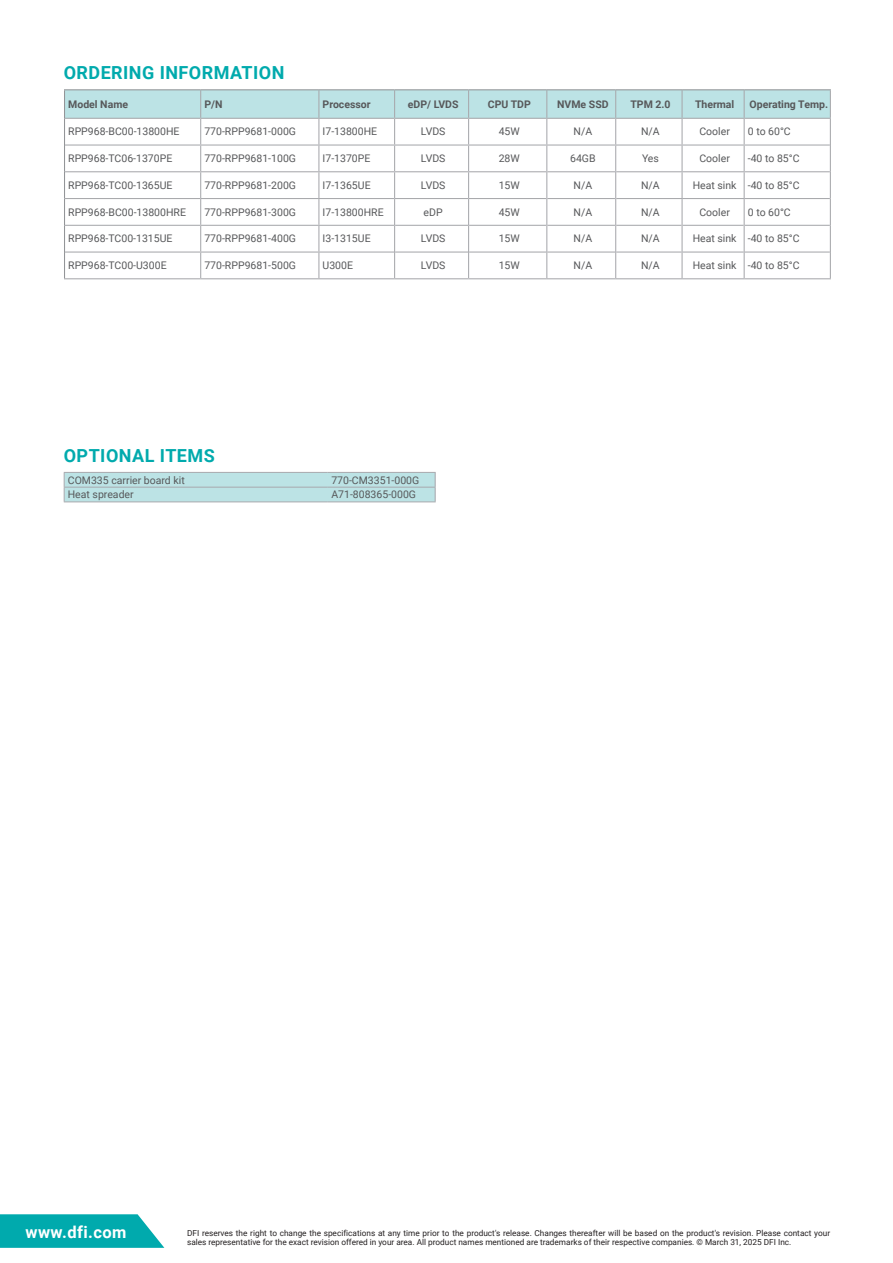
<style>
.page{position:relative;width:893px;height:1263px;background:#fff}
.page>*{position:absolute;margin:0;border:0;box-sizing:border-box;transform-origin:0 0}
.t1{font:700 18px "Roboto";letter-spacing:.025em;color:#00aaad}
.t2{font:700 16.5px "Roboto";letter-spacing:.025em;color:#fff}
.Packing_List__Optional_List{font:10.5px "Roboto";color:#57585a}
.Packing_List__Optional_List-2{font:700 10.5px "Roboto";color:#57585a}
.t3{font:8.25px/9px "Roboto";color:#231f20}
</style>
<div class="page">
<svg style="left:0;top:1214px;width:164px;height:34px;background:#17b1b4"></svg>
<hr style="left:64px;top:278px;width:137px;height:1px;background:#a8a9ad">
<hr style="left:201px;top:278px;width:118px;height:1px;background:#a8a9ad">
<hr style="left:319px;top:278px;width:76px;height:1px;background:#a8a9ad">
<hr style="left:469px;top:278px;width:78px;height:1px;background:#a8a9ad">
<hr style="left:682px;top:278px;width:62px;height:1px;background:#a8a9ad">
<hr style="left:395px;top:278px;width:74px;height:1px;background:#a8a9ad">
<hr style="left:547px;top:278px;width:69px;height:1px;background:#a8a9ad">
<hr style="left:616px;top:278px;width:66px;height:1px;background:#a8a9ad">
<hr style="left:744px;top:278px;width:87px;height:1px;background:#a8a9ad">
<hr style="left:64px;top:89px;width:137px;height:1px;background:#939598">
<hr style="left:201px;top:89px;width:118px;height:1px;background:#939598">
<hr style="left:319px;top:89px;width:76px;height:1px;background:#939598">
<hr style="left:395px;top:89px;width:74px;height:1px;background:#939598">
<hr style="left:469px;top:89px;width:78px;height:1px;background:#939598">
<hr style="left:547px;top:89px;width:69px;height:1px;background:#939598">
<hr style="left:616px;top:89px;width:66px;height:1px;background:#939598">
<hr style="left:682px;top:89px;width:62px;height:1px;background:#939598">
<hr style="left:744px;top:89px;width:87px;height:1px;background:#939598">
<svg style="left:64px;top:90px;width:767px;height:188px"></svg>
<svg style="left:64px;top:472px;width:372px;height:30px;background:#badde0"></svg>
<p class="t1" style="left:64px;top:60px;width:222px">ORDERING INFORMATION</p>
<p class="Packing_List__Optional_List-2" style="left:68px;top:97px;width:61px">Model Name</p>
<p class="Packing_List__Optional_List-2" style="left:204px;top:97px;width:20px">P/N</p>
<p class="Packing_List__Optional_List-2" style="left:323px;top:97px;width:50px">Processor</p>
<p class="Packing_List__Optional_List-2" style="left:408px;top:97px;width:52px">eDP/ LVDS</p>
<p class="Packing_List__Optional_List-2" style="left:488px;top:97px;width:44px">CPU TDP</p>
<p class="Packing_List__Optional_List-2" style="left:557px;top:97px;width:53px">NVMe SSD</p>
<p class="Packing_List__Optional_List-2" style="left:630px;top:97px;width:42px">TPM 2.0</p>
<p class="Packing_List__Optional_List-2" style="left:695px;top:97px;width:41px">Thermal</p>
<p class="Packing_List__Optional_List-2" style="left:750px;top:97px;width:80px">Operating Temp.</p>
<p class="Packing_List__Optional_List" style="left:68px;top:124px;width:113px">RPP968-BC00-13800HE</p>
<p class="Packing_List__Optional_List" style="left:204px;top:124px;width:93px">770-RPP9681-000G</p>
<p class="Packing_List__Optional_List" style="left:323px;top:124px;width:56px">I7-13800HE</p>
<p class="Packing_List__Optional_List" style="left:421px;top:124px;width:26px">LVDS</p>
<p class="Packing_List__Optional_List" style="left:499px;top:124px;width:23px">45W</p>
<p class="Packing_List__Optional_List" style="left:573px;top:124px;width:20px">N/A</p>
<p class="Packing_List__Optional_List" style="left:641px;top:124px;width:20px">N/A</p>
<p class="Packing_List__Optional_List" style="left:699px;top:124px;width:32px">Cooler</p>
<p class="Packing_List__Optional_List" style="left:748px;top:124px;width:44px">0 to 60°C</p>
<p class="Packing_List__Optional_List" style="left:68px;top:151px;width:106px">RPP968-TC06-1370PE</p>
<p class="Packing_List__Optional_List" style="left:204px;top:151px;width:93px">770-RPP9681-100G</p>
<p class="Packing_List__Optional_List" style="left:323px;top:151px;width:49px">I7-1370PE</p>
<p class="Packing_List__Optional_List" style="left:421px;top:151px;width:26px">LVDS</p>
<p class="Packing_List__Optional_List" style="left:499px;top:151px;width:23px">28W</p>
<p class="Packing_List__Optional_List" style="left:570px;top:151px;width:27px">64GB</p>
<p class="Packing_List__Optional_List" style="left:642px;top:151px;width:18px">Yes</p>
<p class="Packing_List__Optional_List" style="left:699px;top:151px;width:32px">Cooler</p>
<p class="Packing_List__Optional_List" style="left:748px;top:151px;width:53px">-40 to 85°C</p>
<p class="Packing_List__Optional_List" style="left:68px;top:178px;width:106px">RPP968-TC00-1365UE</p>
<p class="Packing_List__Optional_List" style="left:204px;top:178px;width:93px">770-RPP9681-200G</p>
<p class="Packing_List__Optional_List" style="left:323px;top:178px;width:50px">I7-1365UE</p>
<p class="Packing_List__Optional_List" style="left:421px;top:178px;width:26px">LVDS</p>
<p class="Packing_List__Optional_List" style="left:499px;top:178px;width:23px">15W</p>
<p class="Packing_List__Optional_List" style="left:573px;top:178px;width:20px">N/A</p>
<p class="Packing_List__Optional_List" style="left:641px;top:178px;width:20px">N/A</p>
<p class="Packing_List__Optional_List" style="left:693px;top:178px;width:45px">Heat sink</p>
<p class="Packing_List__Optional_List" style="left:748px;top:178px;width:53px">-40 to 85°C</p>
<p class="Packing_List__Optional_List" style="left:68px;top:205px;width:119px">RPP968-BC00-13800HRE</p>
<p class="Packing_List__Optional_List" style="left:204px;top:205px;width:93px">770-RPP9681-300G</p>
<p class="Packing_List__Optional_List" style="left:323px;top:205px;width:63px">I7-13800HRE</p>
<p class="Packing_List__Optional_List" style="left:424px;top:205px;width:21px">eDP</p>
<p class="Packing_List__Optional_List" style="left:499px;top:205px;width:23px">45W</p>
<p class="Packing_List__Optional_List" style="left:573px;top:205px;width:20px">N/A</p>
<p class="Packing_List__Optional_List" style="left:641px;top:205px;width:20px">N/A</p>
<p class="Packing_List__Optional_List" style="left:699px;top:205px;width:32px">Cooler</p>
<p class="Packing_List__Optional_List" style="left:748px;top:205px;width:44px">0 to 60°C</p>
<p class="Packing_List__Optional_List" style="left:68px;top:231px;width:106px">RPP968-TC00-1315UE</p>
<p class="Packing_List__Optional_List" style="left:204px;top:231px;width:93px">770-RPP9681-400G</p>
<p class="Packing_List__Optional_List" style="left:323px;top:231px;width:50px">I3-1315UE</p>
<p class="Packing_List__Optional_List" style="left:421px;top:231px;width:26px">LVDS</p>
<p class="Packing_List__Optional_List" style="left:499px;top:231px;width:23px">15W</p>
<p class="Packing_List__Optional_List" style="left:573px;top:231px;width:20px">N/A</p>
<p class="Packing_List__Optional_List" style="left:641px;top:231px;width:20px">N/A</p>
<p class="Packing_List__Optional_List" style="left:693px;top:231px;width:45px">Heat sink</p>
<p class="Packing_List__Optional_List" style="left:748px;top:231px;width:53px">-40 to 85°C</p>
<p class="Packing_List__Optional_List" style="left:68px;top:258px;width:100px">RPP968-TC00-U300E</p>
<p class="Packing_List__Optional_List" style="left:204px;top:258px;width:93px">770-RPP9681-500G</p>
<p class="Packing_List__Optional_List" style="left:323px;top:258px;width:32px">U300E</p>
<p class="Packing_List__Optional_List" style="left:421px;top:258px;width:26px">LVDS</p>
<p class="Packing_List__Optional_List" style="left:499px;top:258px;width:23px">15W</p>
<p class="Packing_List__Optional_List" style="left:573px;top:258px;width:20px">N/A</p>
<p class="Packing_List__Optional_List" style="left:641px;top:258px;width:20px">N/A</p>
<p class="Packing_List__Optional_List" style="left:693px;top:258px;width:45px">Heat sink</p>
<p class="Packing_List__Optional_List" style="left:748px;top:258px;width:53px">-40 to 85°C</p>
<p class="t1" style="left:64px;top:443px;width:152px">OPTIONAL ITEMS</p>
<p class="Packing_List__Optional_List" style="left:68px;top:472px;width:118px">COM335 carrier board kit</p>
<p class="Packing_List__Optional_List" style="left:331px;top:472px;width:89px">770-CM3351-000G</p>
<p class="Packing_List__Optional_List" style="left:68px;top:487px;width:67px">Heat spreader</p>
<p class="Packing_List__Optional_List" style="left:331px;top:487px;width:86px">A71-808365-000G</p>
<h2 class="t2" style="left:26px;top:1221px;width:102px">www.dfi.com</h2>
<p class="t3" style="left:187px;top:1228px;width:644px">DFI reserves the right to change the specifications at any time prior to the product's release. Changes thereafter will be based on the product's revision. Please contact your sales representative for the exact revision offered in your area. All product names mentioned are trademarks of their respective companies. © March 31, 2025 DFI Inc.</p>
</div>
